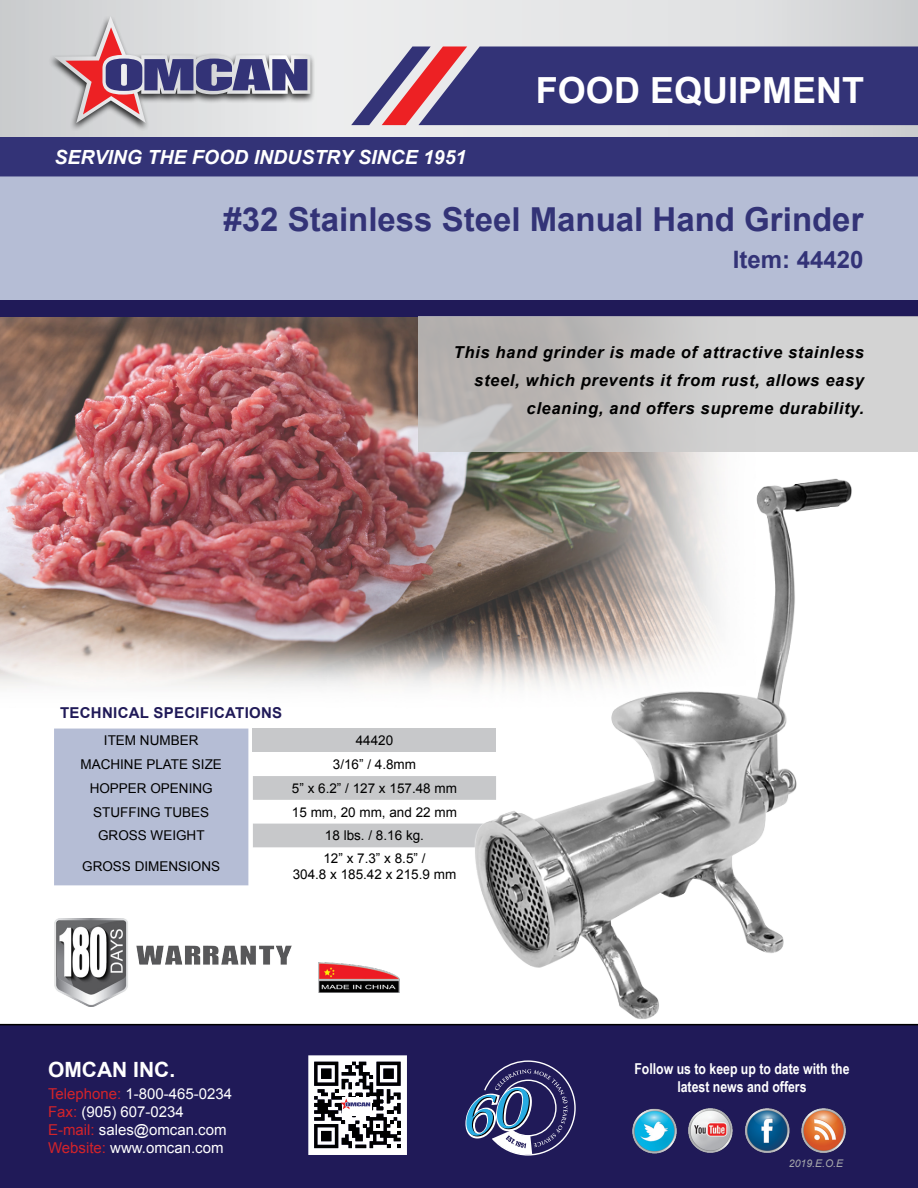
<style>
.page{position:relative;width:918px;height:1188px;background:#fff}
.page>*{position:absolute;margin:0;border:0;box-sizing:border-box;transform-origin:0 0}
.t1{font:700 36px "Arial";color:#fff}
.t2{font:700 33px "Arial";color:#337}
.t3{font:700 24px "Arial";color:#337}
.t4{font:700 21px "Arial";color:#fff}
.t5{font:italic 700 19.5px "Arial";color:#fff}
.t6{font:italic 700 16.5px/27.8px "Arial";letter-spacing:.04em;color:#000;text-align:right}
.t7{font:15px/18px "Arial";color:#fff}
.t8{font:700 15px/18px "Arial Narrow";color:#fff;text-align:center}
.t9{font:700 15px "Arial";letter-spacing:.02em;color:#201a58}
.t10{font:13.5px/16.2px "Arial";color:#000;text-align:center}
.t11{font:italic 10.5px "Arial";color:#a7a9ac}
.s1{color:#d2232a}
</style>
<div class="page">
<svg style="left:0;top:0;width:918px;height:137px;background:#dedfe0"></svg>
<div style="left:0;top:137px;width:918px;height:39px;background:#337"></div>
<svg style="left:351px;top:46px;width:567px;height:79px;background:#4d457f"></svg>
<div style="left:48px;top:14px;width:268px;height:117px;background:#000;opacity:.8"></div>
<svg style="left:54px;top:16px;width:256px;height:107px;background:#b8adba"></svg>
<img style="left:0;top:316px;width:773px;height:372px">
<div style="left:0;top:176px;width:918px;height:124px;background:#b5bdd5"></div>
<div style="left:0;top:300px;width:918px;height:16px;background:#201a58"></div>
<img style="left:319px;top:963px;width:80px;height:30px">
<div style="left:0;top:1024px;width:918px;height:164px;background:#201a58"></div>
<img style="left:630px;top:1097px;width:238px;height:66px">
<svg style="left:465px;top:1060px;width:111px;height:96px;background:#464b7d"></svg>
<svg style="left:308px;top:1055px;width:98px;height:100px"></svg>
<svg style="left:418px;top:316px;width:500px;height:135px;background:#c5c4c3"></svg>
<svg style="left:54px;top:729px;width:405px;height:156px"></svg>
<img style="left:459px;top:460px;width:459px;height:578px">
<img style="left:54px;top:919px;width:238px;height:87px">
<h3 class="t5" style="left:54px;top:144px;width:414px">SERVING THE FOOD INDUSTRY SINCE 1951</h3>
<h1 class="t1" style="left:536px;top:67px;width:330px">FOOD EQUIPMENT</h1>
<h2 class="t2" style="left:223px;top:198px;width:642px">#32 Stainless Steel Manual Hand Grinder</h2>
<h3 class="t3" style="left:733px;top:244px;width:132px">Item: 44420</h3>
<p class="t6" style="left:454px;top:339px;width:412px">This hand grinder is made of attractive stainless steel, which prevents it from rust, allows easy cleaning, and offers supreme durability.</p>
<p class="t9" style="left:60px;top:703px;width:224px">TECHNICAL SPECIFICATIONS</p>
<p class="t10" style="left:104px;top:733px;width:96px">ITEM NUMBER</p>
<p class="t10" style="left:356px;top:733px;width:39px">44420</p>
<p class="t10" style="left:80px;top:756px;width:143px">MACHINE PLATE SIZE</p>
<p class="t10" style="left:333px;top:756px;width:85px">3/16” / 4.8mm</p>
<p class="t10" style="left:90px;top:780px;width:125px">HOPPER OPENING</p>
<p class="t10" style="left:292px;top:780px;width:167px">5” x 6.2” / 127 x 157.48 mm</p>
<p class="t10" style="left:93px;top:804px;width:118px">STUFFING TUBES</p>
<p class="t10" style="left:292px;top:804px;width:167px">15 mm, 20 mm, and 22 mm</p>
<p class="t10" style="left:98px;top:828px;width:108px">GROSS WEIGHT</p>
<p class="t10" style="left:325px;top:828px;width:101px">18 lbs. / 8.16 kg.</p>
<p class="t10" style="left:82px;top:859px;width:140px">GROSS DIMENSIONS</p>
<p class="t10" style="left:293px;top:850px;width:165px">12” x 7.3” x 8.5” /<br>304.8 x 185.42 x 215.9 mm</p>
<h3 class="t4" style="left:48px;top:1042px;width:129px">OMCAN INC.</h3>
<p class="t7" style="left:48px;top:1085px;width:186px"><span class="s1">Telephone:</span> 1-800-465-0234<br><span class="s1">Fax:</span> (905) 607-0234<br><span class="s1">E-mail:</span> sales@omcan.com<br><span class="s1">Website:</span> www.omcan.com</p>
<h3 class="t4" style="left:48px;top:1056px;width:129px">OMCAN INC.</h3>
<p class="t8" style="left:634px;top:1059px;width:217px">Follow us to keep up to date with the latest news and offers</p>
<p class="t11" style="left:789px;top:1157px;width:56px">2019.E.O.E</p>
</div>
